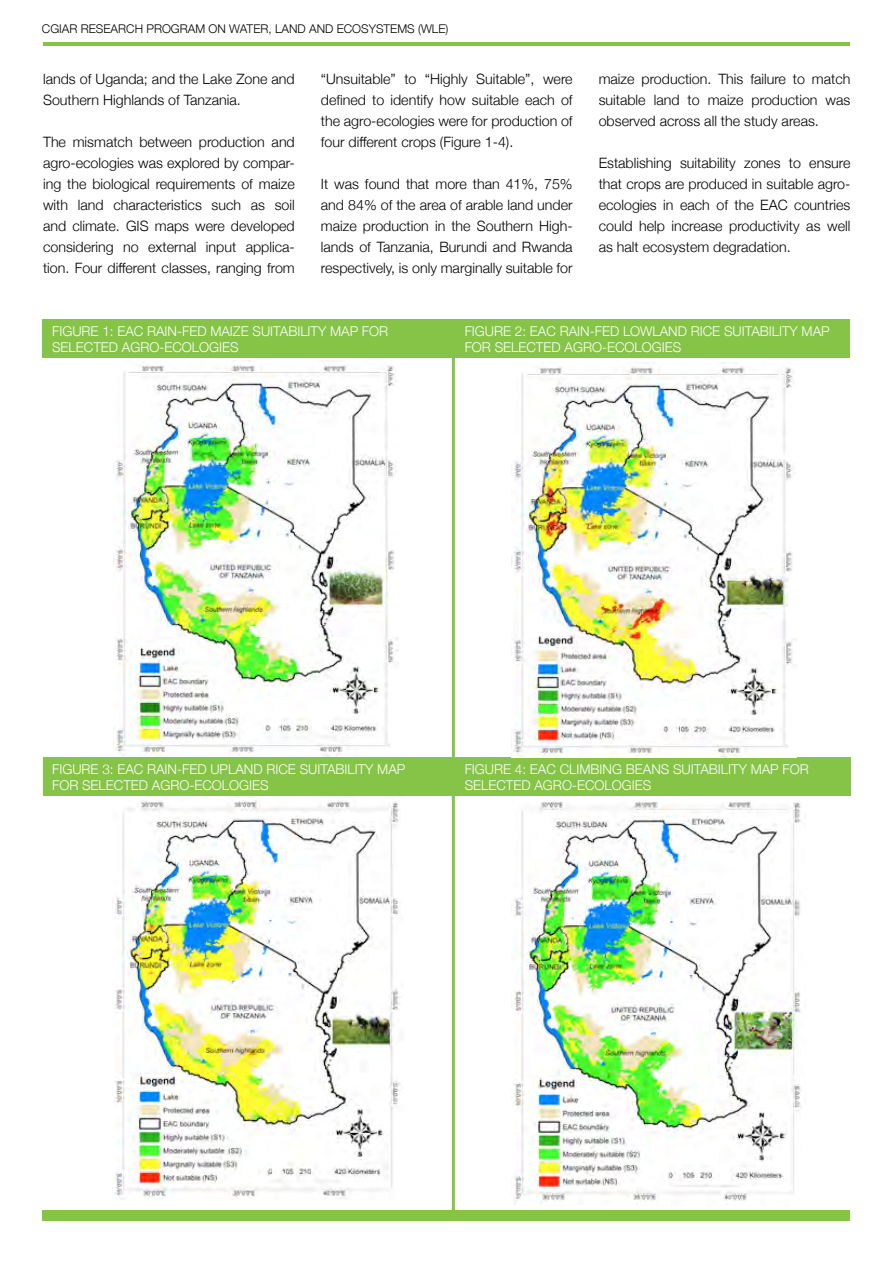
<style>
.page{position:relative;width:893px;height:1263px;background:#fff}
.page>*{position:absolute;margin:0;border:0;box-sizing:border-box;transform-origin:0 0}
.t1{font:300 14.25px/21px "Helvetica Neue";color:#000;text-align:justify}
.t2{font:300 13.5px "Helvetica Neue";color:#fff}
.t3{font:300 12px "Helvetica Neue";color:#000}
</style>
<div class="page">
<div style="left:43px;top:1210px;width:807px;height:10px;background:#85c446"></div>
<hr style="left:43px;top:43px;width:807px;height:3px;background:#85c446">
<div style="left:43px;top:319px;width:807px;height:38px;background:#85c446"></div>
<div style="left:43px;top:758px;width:807px;height:38px;background:#85c446"></div>
<hr style="left:452px;top:357px;width:3px;height:858px;background:#85c446">
<img style="left:113px;top:365px;width:285px;height:391px">
<img style="left:511px;top:362px;width:285px;height:396px">
<img style="left:112px;top:796px;width:289px;height:403px">
<img style="left:511px;top:801px;width:291px;height:403px">
<p class="t3" style="left:42px;top:19px;width:56px">CGIAR Research</p>
<p class="t3" style="left:146px;top:19px;width:17px">Progra</p>
<p class="t3" style="left:195px;top:19px;width:48px">m on Water</p>
<p class="t3" style="left:268px;top:19px;width:23px">, Land</p>
<p class="t3" style="left:309px;top:19px;width:9px">and</p>
<p class="t3" style="left:337px;top:19px;width:16px">Ecosyste</p>
<p class="t3" style="left:397px;top:19px;width:52px">ms (WLE)</p>
<p class="t1" style="left:43px;top:68px;width:253px">lands of Uganda; and the Lake Zone and<br>Southern Highlands of Tanzania.</p>
<p class="t1" style="left:43px;top:131px;width:253px">The mismatch between production and agro-ecologies was explored by compar&shy;ing the biological requirements of maize with land characteristics such as soil and climate. GIS maps were developed considering no external input applica&shy;tion. Four different classes, ranging from</p>
<p class="t1" style="left:321px;top:68px;width:253px">“Unsuitable” to “Highly Suitable”, were defined to identify how suitable each of the agro-ecologies were for production of four different crops (Figure 1-4).</p>
<p class="t1" style="left:321px;top:173px;width:253px">It was found that more than 41%, 75% and 84% of the area of arable land under maize production in the Southern High&shy;lands of Tanzania, Burundi and Rwanda respectively, is only marginally suitable for</p>
<p class="t1" style="left:599px;top:68px;width:253px">maize production. This failure to match suitable land to maize production was observed across all the study areas.</p>
<p class="t1" style="left:599px;top:152px;width:253px">Establishing suitability zones to ensure that crops are produced in suitable agro&shy;ecologies in each of the EAC countries could help increase productivity as well as halt ecosystem degradation.</p>
<p class="t2" style="left:52px;top:320px;width:16px">Figure</p>
<p class="t2" style="left:102px;top:320px;width:53px">1: EAC rain</p>
<p class="t2" style="left:177px;top:320px;width:14px">-fed</p>
<p class="t2" style="left:210px;top:320px;width:19px">maize</p>
<p class="t2" style="left:252px;top:320px;width:8px">suitability</p>
<p class="t2" style="left:330px;top:320px;width:42px">map for</p>
<p class="t2" style="left:52px;top:336px;width:10px">selected</p>
<p class="t2" style="left:122px;top:336px;width:11px">agro</p>
<p class="t2" style="left:159px;top:336px;width:15px">-ecologies</p>
<p class="t2" style="left:465px;top:320px;width:16px">Figure</p>
<p class="t2" style="left:515px;top:320px;width:53px">2: EAC rain</p>
<p class="t2" style="left:590px;top:320px;width:14px">-fed</p>
<p class="t2" style="left:623px;top:320px;width:10px">lowland</p>
<p class="t2" style="left:691px;top:320px;width:9px">rice</p>
<p class="t2" style="left:724px;top:320px;width:8px">suitability</p>
<p class="t2" style="left:802px;top:320px;width:21px">map</p>
<p class="t2" style="left:465px;top:336px;width:10px">for</p>
<p class="t2" style="left:495px;top:336px;width:10px">selected</p>
<p class="t2" style="left:564px;top:336px;width:11px">agro</p>
<p class="t2" style="left:602px;top:336px;width:15px">-ecologies</p>
<p class="t2" style="left:52px;top:758px;width:16px">Figure</p>
<p class="t2" style="left:102px;top:758px;width:53px">3: EAC rain</p>
<p class="t2" style="left:177px;top:758px;width:14px">-fed</p>
<p class="t2" style="left:210px;top:758px;width:10px">upland</p>
<p class="t2" style="left:266px;top:758px;width:9px">rice</p>
<p class="t2" style="left:300px;top:758px;width:8px">suitability</p>
<p class="t2" style="left:377px;top:758px;width:21px">map</p>
<p class="t2" style="left:52px;top:774px;width:10px">for</p>
<p class="t2" style="left:82px;top:774px;width:10px">selected</p>
<p class="t2" style="left:152px;top:774px;width:11px">agro</p>
<p class="t2" style="left:189px;top:774px;width:15px">-ecologies</p>
<p class="t2" style="left:465px;top:758px;width:16px">Figure</p>
<p class="t2" style="left:515px;top:758px;width:85px">4: EAC climbing</p>
<p class="t2" style="left:626px;top:758px;width:10px">beans</p>
<p class="t2" style="left:673px;top:758px;width:8px">suitability</p>
<p class="t2" style="left:751px;top:758px;width:42px">map for</p>
<p class="t2" style="left:465px;top:774px;width:10px">selected</p>
<p class="t2" style="left:534px;top:774px;width:11px">agro</p>
<p class="t2" style="left:572px;top:774px;width:15px">-ecologies</p>
</div>
